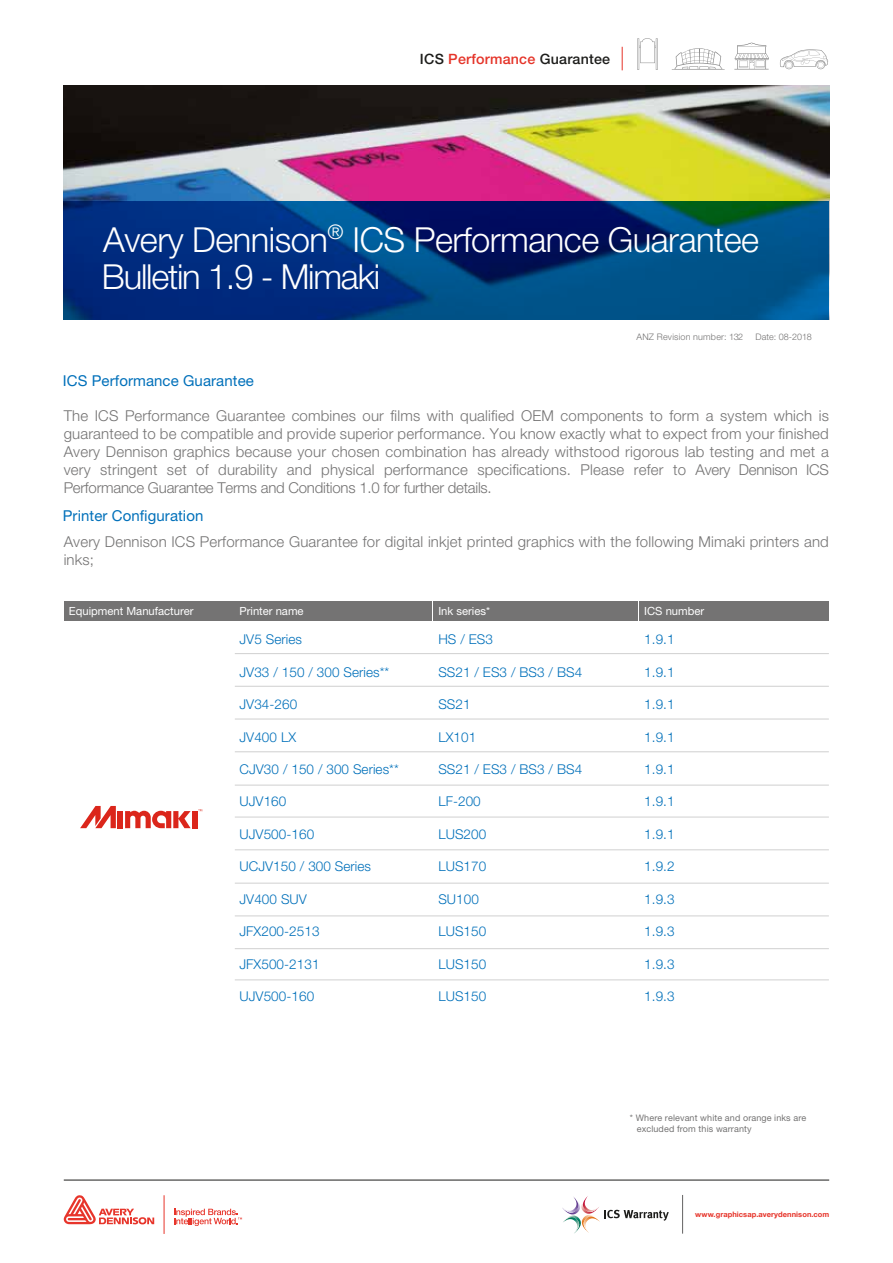
<style>
.page{position:relative;width:893px;height:1263px;background:#fff}
.page>*{position:absolute;margin:0;border:0;box-sizing:border-box;transform-origin:0 0}
.t1{font:300 34.5px "Helvetica Neue LT Std";letter-spacing:-.015em;color:#fff}
.t2{font:300 34.5px "Helvetica Neue LT Std";letter-spacing:-.035em;color:#fff}
.t3{font:300 15px/18px "Helvetica Neue LT Std";letter-spacing:.01em;color:#747373;text-align:justify}
.t4{font:15px "Helvetica Neue LT Std";letter-spacing:.005em;color:#0070ba}
.t5{font:500 14.25px "Helvetica Neue LT Std";letter-spacing:.015em;color:#1d1d1b}
.t6{font:300 13.5px "Helvetica Neue LT Std";letter-spacing:.005em;color:#0070ba}
.t7{font:11.25px "Helvetica Neue LT Std";color:#fff}
.t8{font:9px/10.8px "Helvetica Neue LT Std";letter-spacing:.01em;color:#747373}
.t9{font:300 9px "Helvetica Neue LT Std";letter-spacing:.02em;color:#747373}
.t10{font:700 7.5px "Helvetica Neue";letter-spacing:.01em;color:#e63329}
.s1{color:#e53429}
</style>
<div class="page">
<svg style="left:622px;top:47px;width:1px;height:23px"></svg>
<svg style="left:672px;top:48px;width:53px;height:22px"></svg>
<svg style="left:734px;top:43px;width:35px;height:27px"></svg>
<svg style="left:637px;top:38px;width:21px;height:32px"></svg>
<svg style="left:780px;top:49px;width:48px;height:20px"></svg>
<img style="left:64px;top:85px;width:765px;height:116px">
<svg style="left:64px;top:201px;width:765px;height:118px;background:#00397c"></svg>
<hr style="left:164px;top:1195px;width:1px;height:39px;background:#e7352b">
<svg style="left:64px;top:1195px;width:90px;height:29px"></svg>
<svg style="left:174px;top:1209px;width:68px;height:17px"></svg>
<hr style="left:64px;top:1180px;width:765px;height:1px;background:#1d1d1b">
<svg style="left:562px;top:1196px;width:107px;height:38px"></svg>
<hr style="left:682px;top:1195px;width:1px;height:38px;background:#646363">
<div style="left:434px;top:601px;width:204px;height:20px;background:#747373"></div>
<div style="left:64px;top:601px;width:169px;height:20px;background:#747373"></div>
<div style="left:235px;top:601px;width:197px;height:20px;background:#747373"></div>
<div style="left:639px;top:601px;width:190px;height:20px;background:#747373"></div>
<hr style="left:235px;top:653px;width:594px;height:1px;background:#d5d5d5">
<hr style="left:235px;top:686px;width:594px;height:1px;background:#d5d5d5">
<hr style="left:235px;top:718px;width:594px;height:2px;background:#d5d5d5">
<hr style="left:235px;top:751px;width:594px;height:1px;background:#d5d5d5">
<hr style="left:235px;top:784px;width:594px;height:2px;background:#d5d5d5">
<hr style="left:235px;top:816px;width:594px;height:2px;background:#d5d5d5">
<hr style="left:235px;top:849px;width:594px;height:1px;background:#d5d5d5">
<hr style="left:235px;top:882px;width:594px;height:2px;background:#d5d5d5">
<hr style="left:235px;top:915px;width:594px;height:1px;background:#d5d5d5">
<hr style="left:235px;top:948px;width:594px;height:1px;background:#d5d5d5">
<hr style="left:235px;top:979px;width:594px;height:1px;background:#d5d5d5">
<div style="left:192px;top:811px;width:5px;height:17px;background:#db261b"></div>
<div style="left:118px;top:811px;width:5px;height:17px;background:#db261b"></div>
<svg style="left:80px;top:806px;width:36px;height:22px"></svg>
<svg style="left:125px;top:811px;width:66px;height:17px"></svg>
<p class="t5" style="left:420px;top:50px;width:192px">ICS <span class="s1">Performance</span> Guarantee</p>
<h1 class="t1" style="left:103px;top:219px;width:657px">Avery Dennison<sup>®</sup> ICS Performance Guarantee</h1>
<h1 class="t2" style="left:102px;top:256px;width:280px">Bulletin 1.9 - Mimaki</h1>
<p class="t4" style="left:63px;top:372px;width:193px">ICS Performance Guarantee</p>
<p class="t9" style="left:636px;top:331px;width:108px">ANZ Revision number: 132</p>
<p class="t9" style="left:755px;top:331px;width:58px">Date: 08-2018</p>
<p class="t3" style="left:64px;top:406px;width:767px">The ICS Performance Guarantee combines our films with qualified OEM components to form a system which is guaranteed to be compatible and provide superior performance. You know exactly what to expect from your finished Avery Dennison graphics because your chosen combination has already withstood rigorous lab testing and met a very stringent set of durability and physical performance specifications. Please refer to Avery Dennison ICS Performance Guarantee Terms and Conditions 1.0 for further details.</p>
<p class="t4" style="left:63px;top:507px;width:142px">Printer Configuration</p>
<p class="t3" style="left:64px;top:532px;width:767px">Avery Dennison ICS Performance Guarantee for digital inkjet printed graphics with the following Mimaki printers and inks;</p>
<p class="t7" style="left:69px;top:604px;width:126px">Equipment Manufacturer</p>
<p class="t7" style="left:239px;top:604px;width:66px">Printer name</p>
<p class="t7" style="left:438px;top:604px;width:53px">Ink series*</p>
<p class="t6" style="left:239px;top:631px;width:64px">JV5 Series</p>
<p class="t6" style="left:239px;top:664px;width:151px">JV33 / 150 / 300 Series**</p>
<p class="t6" style="left:239px;top:696px;width:59px">JV34-260</p>
<p class="t6" style="left:239px;top:728px;width:58px">JV400 LX</p>
<p class="t6" style="left:239px;top:761px;width:161px">CJV30 / 150 / 300 Series**</p>
<p class="t6" style="left:239px;top:793px;width:48px">UJV160</p>
<p class="t6" style="left:239px;top:826px;width:76px">UJV500-160</p>
<p class="t6" style="left:239px;top:858px;width:133px">UCJV150 / 300 Series</p>
<p class="t6" style="left:239px;top:891px;width:69px">JV400 SUV</p>
<p class="t6" style="left:239px;top:923px;width:82px">JFX200-2513</p>
<p class="t6" style="left:239px;top:955px;width:82px">JFX500-2131</p>
<p class="t6" style="left:239px;top:988px;width:76px">UJV500-160</p>
<p class="t6" style="left:438px;top:631px;width:56px">HS / ES3</p>
<p class="t6" style="left:438px;top:664px;width:145px">SS21 / ES3 / BS3 / BS4</p>
<p class="t6" style="left:438px;top:696px;width:34px">SS21</p>
<p class="t6" style="left:438px;top:728px;width:39px">LX101</p>
<p class="t6" style="left:438px;top:761px;width:145px">SS21 / ES3 / BS3 / BS4</p>
<p class="t6" style="left:438px;top:793px;width:44px">LF-200</p>
<p class="t6" style="left:438px;top:826px;width:49px">LUS200</p>
<p class="t6" style="left:438px;top:858px;width:49px">LUS170</p>
<p class="t6" style="left:438px;top:891px;width:42px">SU100</p>
<p class="t6" style="left:438px;top:923px;width:49px">LUS150</p>
<p class="t6" style="left:438px;top:955px;width:49px">LUS150</p>
<p class="t6" style="left:438px;top:988px;width:49px">LUS150</p>
<p class="t7" style="left:644px;top:604px;width:62px">ICS number</p>
<p class="t6" style="left:644px;top:631px;width:32px">1.9.1</p>
<p class="t6" style="left:644px;top:664px;width:32px">1.9.1</p>
<p class="t6" style="left:644px;top:696px;width:32px">1.9.1</p>
<p class="t6" style="left:644px;top:728px;width:32px">1.9.1</p>
<p class="t6" style="left:644px;top:761px;width:32px">1.9.1</p>
<p class="t6" style="left:644px;top:793px;width:32px">1.9.1</p>
<p class="t6" style="left:644px;top:826px;width:32px">1.9.1</p>
<p class="t6" style="left:644px;top:858px;width:32px">1.9.2</p>
<p class="t6" style="left:644px;top:891px;width:32px">1.9.3</p>
<p class="t6" style="left:644px;top:923px;width:32px">1.9.3</p>
<p class="t6" style="left:644px;top:955px;width:32px">1.9.3</p>
<p class="t6" style="left:644px;top:988px;width:32px">1.9.3</p>
<p class="t8" style="left:637px;top:1112px;width:171px;text-indent:-7px">* Where relevant white and orange inks are excluded from this warranty</p>
<p class="t10" style="left:695px;top:1209px;width:136px">www.graphicsap.averydennison.com</p>
</div>
